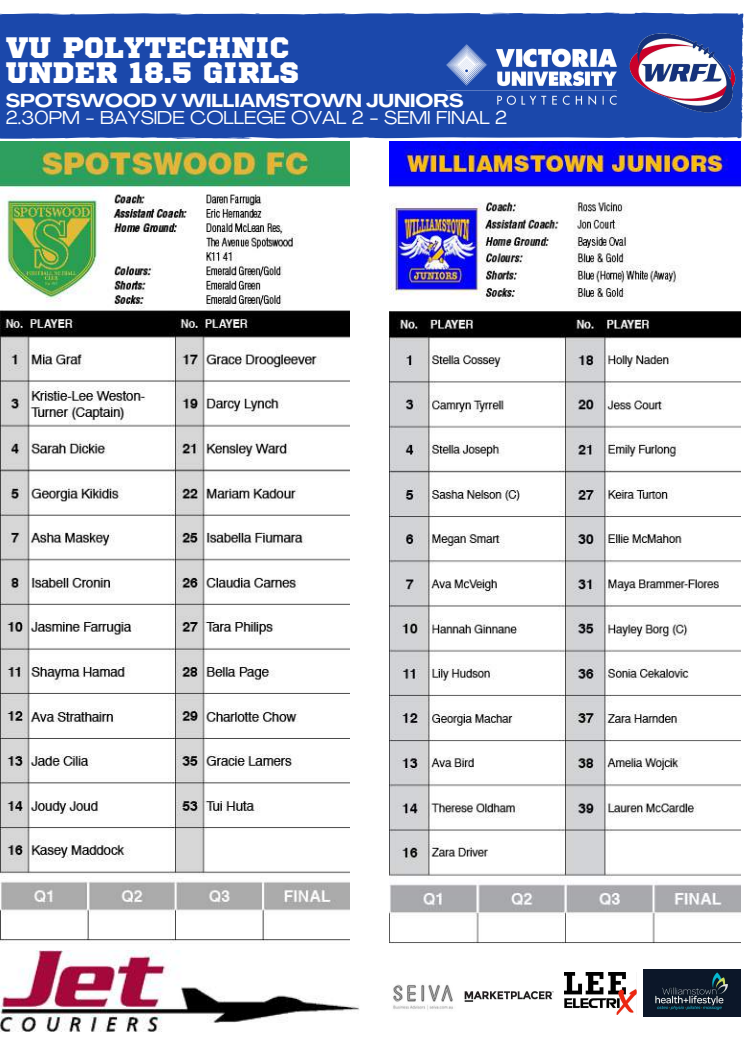
<style>
.page{position:relative;width:744px;height:1053px;background:#fff}
.page>*{position:absolute;margin:0;border:0;box-sizing:border-box;transform-origin:0 0}
.t1{font:29.44px/25px "Sports World";color:#fff}
.t2{font:expanded 18.44px "Agrandir";color:#fff}
.t3{font:700 expanded 18.44px "Agrandir";color:#fff}
</style>
<div class="page">
<div style="left:0;top:13px;width:743px;height:126px;background:#1b48ab"></div>
<img style="left:447px;top:44px;width:170px;height:60px">
<img style="left:625px;top:30px;width:115px;height:89px">
<img style="left:0;top:950px;width:359px;height:81px">
<img style="left:0;top:142px;width:350px;height:801px">
<img style="left:389px;top:142px;width:351px;height:801px">
<img style="left:464px;top:972px;width:101px;height:36px">
<img style="left:393px;top:984px;width:60px;height:26px">
<img style="left:565px;top:972px;width:71px;height:42px">
<img style="left:643px;top:969px;width:97px;height:47px">
<h1 class="t1" style="left:6px;top:37px;width:295px">VU POLYTECHNIC<br>UNDER 18.5 GIRLS</h1>
<p class="t3" style="left:6px;top:93px;width:459px">SPOTSWOOD V WILLIAMSTOWN JUNIORS</p>
<p class="t2" style="left:6px;top:110px;width:503px">2.30PM - BAYSIDE COLLEGE OVAL 2 - SEMI FINAL 2</p>
</div>
